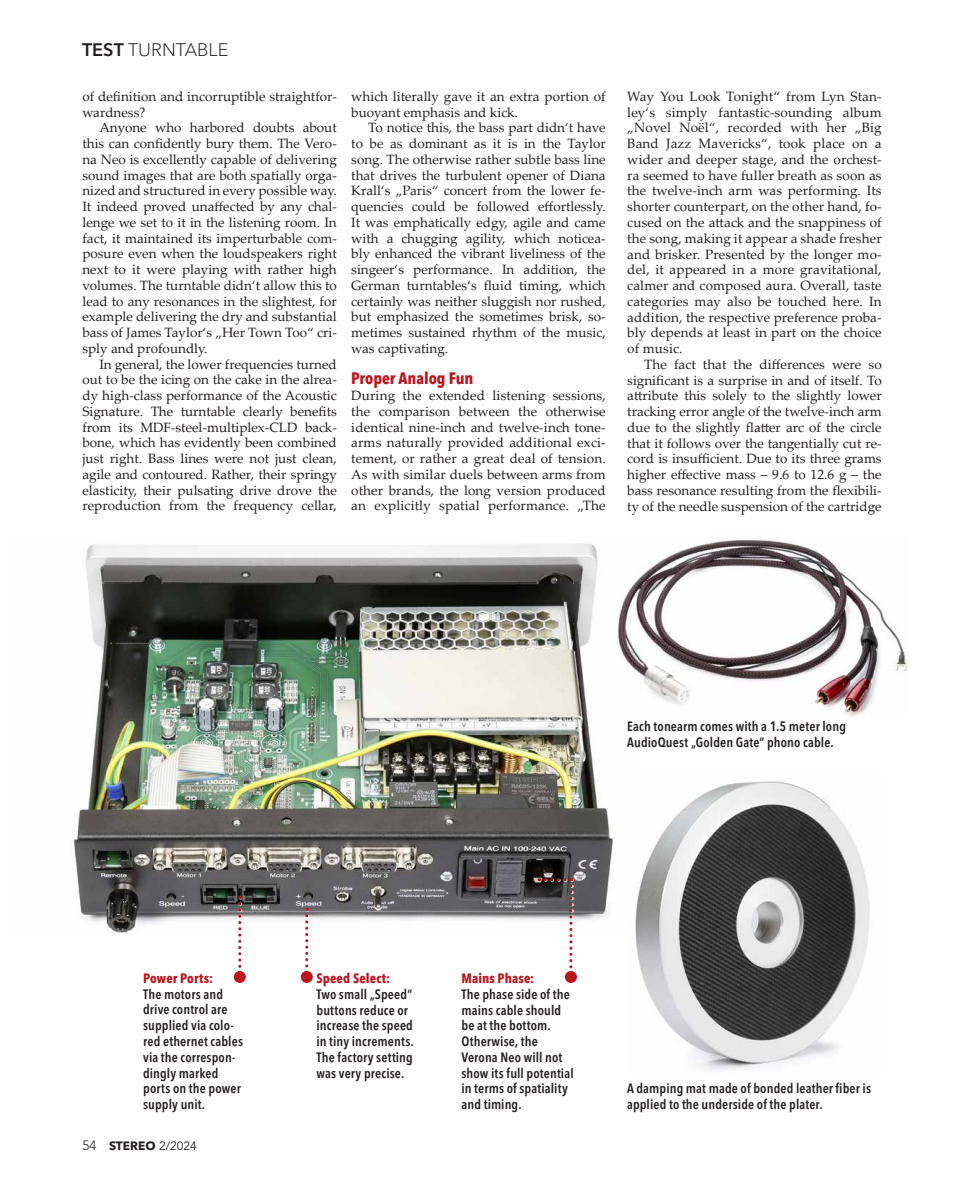
<style>
.page{position:relative;width:957px;height:1178px;background:#fff}
.page>*{position:absolute;margin:0;border:0;box-sizing:border-box;transform-origin:0 0}
.t1{font:300 18px "Avenir Next LT Pro";letter-spacing:.005em;color:#231f20}
.t2{font:700 condensed 16.5px "Avenir Next LT Pro";color:#bc151c}
.t3{font:13.5px/15.8px "Palatino Linotype";color:#231f20;text-align:justify}
.t4{font:600 condensed 13.5px/15.8px "Avenir Next LT Pro";letter-spacing:.01em;color:#231f20}
.t5{font:700 condensed 13.5px "Avenir Next LT Pro";letter-spacing:.005em;color:#bc151c}
.t6{font:700 12px "Avenir Next LT Pro";color:#231f20}
.s1{font-weight:600}
.s2{font-family:"Avenir LT Pro";font-weight:300;font-size:13.5px}
.s3{font-family:"Avenir LT Pro";font-weight:400}
</style>
<div class="page">
<img style="left:73px;top:543px;width:540px;height:390px">
<svg style="left:538px;top:879px;width:39px;height:104px"></svg>
<svg style="left:539px;top:878px;width:33px;height:100px"></svg>
<div style="left:565px;top:971px;width:12px;height:12px;background:#bc151c;border-radius:50%"></div>
<svg style="left:301px;top:908px;width:12px;height:75px"></svg>
<svg style="left:305px;top:908px;width:3px;height:63px"></svg>
<div style="left:301px;top:971px;width:12px;height:12px;background:#bc151c;border-radius:50%"></div>
<svg style="left:234px;top:896px;width:12px;height:87px"></svg>
<svg style="left:238px;top:896px;width:3px;height:75px"></svg>
<div style="left:234px;top:971px;width:12px;height:12px;background:#bc151c;border-radius:50%"></div>
<img style="left:611px;top:539px;width:297px;height:178px">
<img style="left:635px;top:781px;width:235px;height:291px">
<h1 class="t1" style="left:82px;top:39px;width:148px"><span class="s1">TEST</span> TURNTABLE</h1>
<p class="t3" style="left:82px;top:88px;width:256px">of definition and incorruptible straightfor&shy;wardness?</p>
<p class="t3" style="left:82px;top:119px;width:256px;text-indent:17px">Anyone who harbored doubts about this can confidently bury them. The Vero&shy;na Neo is excellently capable of delivering sound images that are both spatially orga&shy;nized and structured in every possible way.<br>It indeed proved unaffected by any chal&shy;lenge we set to it in the listening room. In fact, it maintained its imperturbable com&shy;posure even when the loudspeakers right next to it were playing with rather high volumes. The turntable didn‘t allow this to lead to any resonances in the slightest, for example delivering the dry and substantial bass of James Taylor‘s „Her Town Too“ cri&shy;sply and profoundly.</p>
<p class="t3" style="left:82px;top:356px;width:256px;text-indent:17px">In general, the lower frequencies turned out to be the icing on the cake in the alrea&shy;dy high-class performance of the Acoustic Signature. The turntable clearly benefits from its MDF-steel-multiplex-CLD back&shy;bone, which has evidently been combined just right. Bass lines were not just clean, agile and contoured. Rather, their springy elasticity, their pulsating drive drove the reproduction from the frequency cellar,</p>
<p class="t3" style="left:351px;top:88px;width:256px">which literally gave it an extra portion of buoyant emphasis and kick.</p>
<p class="t3" style="left:351px;top:119px;width:256px;text-indent:17px">To notice this, the bass part didn‘t have to be as dominant as it is in the Taylor song. The otherwise rather subtle bass line that drives the turbulent opener of Diana Krall‘s „Paris“ concert from the lower fe&shy;quencies could be followed effortlessly.<br>It was emphatically edgy, agile and came with a chugging agility, which noticea&shy;bly enhanced the vibrant liveliness of the singeer‘s performance. In addition, the German turntables‘s fluid timing, which certainly was neither sluggish nor rushed, but emphasized the sometimes brisk, so&shy;metimes sustained rhythm of the music, was captivating.</p>
<p class="t2" style="left:351px;top:368px;width:124px">Proper Analog Fun</p>
<p class="t3" style="left:351px;top:387px;width:256px">During the extended listening sessions, the comparison between the otherwise identical nine-inch and twelve-inch tone&shy;arms naturally provided additional exci&shy;tement, or rather a great deal of tension.<br>As with similar duels between arms from other brands, the long version produced an explicitly spatial performance. „The</p>
<p class="t3" style="left:627px;top:88px;width:256px">Way You Look Tonight“ from Lyn Stan&shy;ley‘s simply fantastic-sounding album „Novel Noël“, recorded with her „Big Band Jazz Mavericks“, took place on a wider and deeper stage, and the orchest&shy;ra seemed to have fuller breath as soon as the twelve-inch arm was performing. Its shorter counterpart, on the other hand, fo&shy;cused on the attack and the snappiness of the song, making it appear a shade fresher and brisker. Presented by the longer mo&shy;del, it appeared in a more gravitational, calmer and composed aura. Overall, taste categories may also be touched here. In addition, the respective preference proba&shy;bly depends at least in part on the choice of music.</p>
<p class="t3" style="left:627px;top:356px;width:256px;text-indent:17px">The fact that the differences were so significant is a surprise in and of itself. To attribute this solely to the slightly lower tracking error angle of the twelve-inch arm due to the slightly flatter arc of the circle that it follows over the tangentially cut re&shy;cord is insufficient. Due to its three grams higher effective mass – 9.6 to 12.6 g – the bass resonance resulting from the flexibili&shy;ty of the needle suspension of the cartridge</p>
<p class="t4" style="left:627px;top:718px;width:220px">Each tonearm comes with a 1.5 meter long<br>AudioQuest „Golden Gate“ phono cable.</p>
<p class="t5" style="left:143px;top:970px;width:72px">Power Ports:</p>
<p class="t4" style="left:143px;top:986px;width:101px">The motors and drive control are supplied via colo&shy;red ethernet cables via the correspon&shy;dingly marked ports on the power supply unit.</p>
<p class="t6" style="left:82px;top:1138px;width:116px"><span class="s2">54</span> STEREO <span class="s3">2/2024</span></p>
<p class="t5" style="left:316px;top:970px;width:75px">Speed Select:</p>
<p class="t4" style="left:316px;top:986px;width:99px">Two small „Speed“ buttons reduce or increase the speed in tiny increments.<br>The factory setting was very precise.</p>
<p class="t5" style="left:461px;top:970px;width:74px">Mains Phase:</p>
<p class="t4" style="left:461px;top:986px;width:114px">The phase side of the mains cable should be at the bottom.<br>Otherwise, the<br>Verona Neo will not show its full potential in terms of spatiality and timing.</p>
<p class="t4" style="left:627px;top:1080px;width:245px">A damping mat made of bonded leather fiber is applied to the underside of the plater.</p>
</div>
